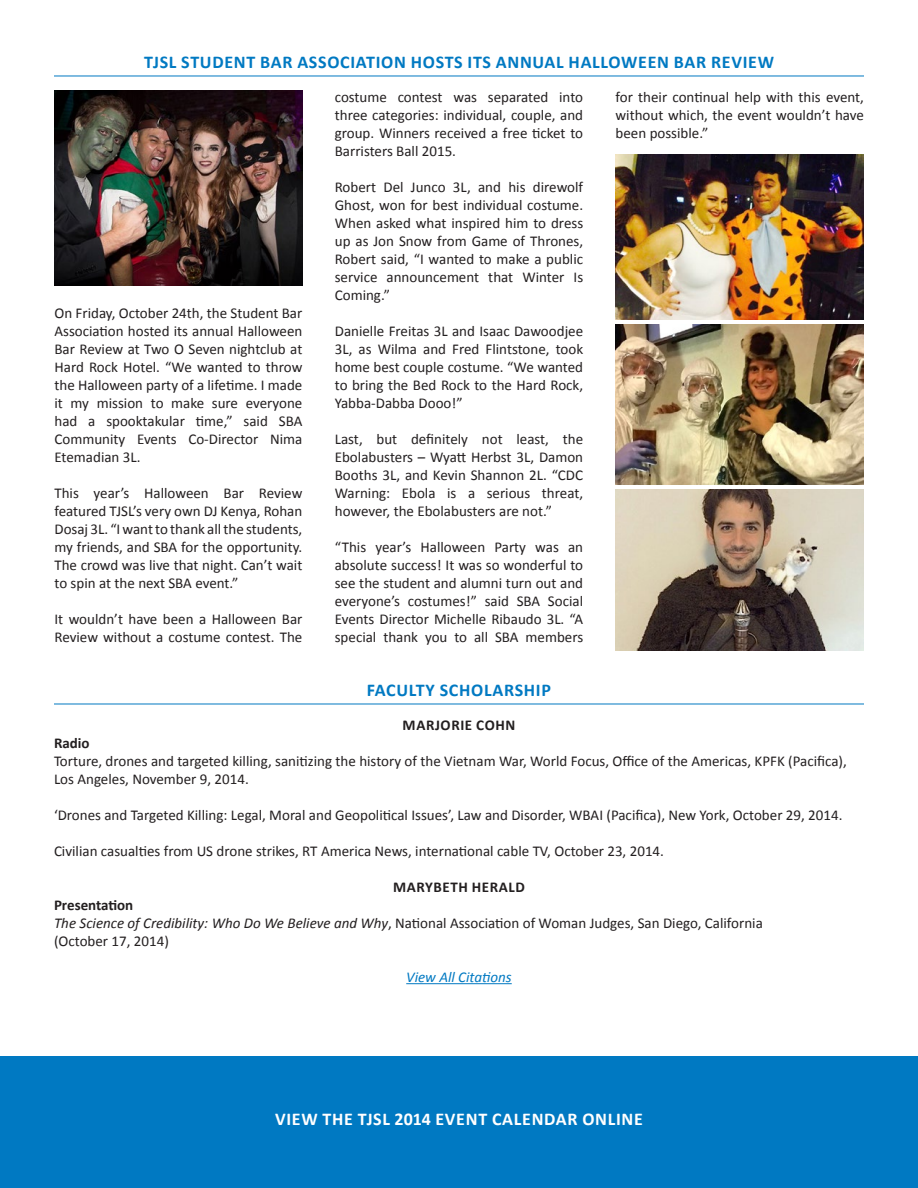
<style>
.page{position:relative;width:918px;height:1188px;background:#fff}
.page>*{position:absolute;margin:0;border:0;box-sizing:border-box;transform-origin:0 0}
.Header_Text{font:700 18px "Calibri";letter-spacing:.04em;color:#0079c2}
.Header_Text-2{font:700 18px "Calibri";letter-spacing:.04em;color:#fff}
.Body_Text{font:15px/18px "Calibri";color:#231f20;text-align:justify}
.Body_Text-2{font:700 15px "Calibri";letter-spacing:.04em;color:#231f20}
.Body_Text-3{font:italic 15px "Calibri";color:#0079c2}
.Body_Text-4{font:700 15px "Calibri";color:#231f20}
.s1{font-weight:700}
.s2{font-style:italic}
</style>
<div class="page">
<div style="left:0;top:1056px;width:918px;height:132px;background:#0079c2"></div>
<hr style="left:406px;top:983px;width:106px;height:1px;background:#0079c2">
<hr style="left:54px;top:704px;width:810px;height:1px;background:#0079c2">
<hr style="left:54px;top:76px;width:810px;height:1px;background:#0079c2">
<img style="left:54px;top:91px;width:248px;height:194px">
<img style="left:616px;top:489px;width:248px;height:161px">
<img style="left:616px;top:324px;width:248px;height:161px">
<img style="left:616px;top:154px;width:248px;height:166px">
<p class="Header_Text" style="left:144px;top:49px;width:631px">TJSL STUDENT BAR ASSOCIATION HOSTS ITS ANNUAL HALLOWEEN BAR REVIEW</p>
<p class="Body_Text" style="left:54px;top:304px;width:249px">On Friday, October 24th, the Student Bar Association hosted its annual Halloween Bar Review at Two O Seven nightclub at Hard Rock Hotel. “We wanted to throw the Halloween party of a lifetime. I made it my mission to make sure everyone had a spooktakular time,” said SBA Community Events Co-Director Nima Etemadian 3L.</p>
<p class="Body_Text" style="left:54px;top:484px;width:249px">This year’s Halloween Bar Review featured TJSL’s very own DJ Kenya, Rohan Dosaj 3L. “I want to thank all the students, my friends, and SBA for the opportunity.<br>The crowd was live that night. Can’t wait to spin at the next SBA event.”</p>
<p class="Body_Text" style="left:54px;top:610px;width:249px">It wouldn’t have been a Halloween Bar<br>Review without a costume contest. The</p>
<p class="Body_Text" style="left:335px;top:87px;width:250px">costume contest was separated into three categories: individual, couple, and group. Winners received a free ticket to Barristers Ball 2015.</p>
<p class="Body_Text" style="left:335px;top:177px;width:250px">Robert Del Junco 3L, and his direwolf Ghost, won for best individual costume.<br>When asked what inspired him to dress up as Jon Snow from Game of Thrones, Robert said, “I wanted to make a public service announcement that Winter Is Coming.”</p>
<p class="Body_Text" style="left:335px;top:321px;width:250px">Danielle Freitas 3L and Isaac Dawoodjee 3L, as Wilma and Fred Flintstone, took home best couple costume. “We wanted to bring the Bed Rock to the Hard Rock, Yabba-Dabba Dooo!”</p>
<p class="Body_Text" style="left:335px;top:429px;width:250px">Last, but definitely not least, the Ebolabusters – Wyatt Herbst 3L, Damon Booths 3L, and Kevin Shannon 2L. “CDC Warning: Ebola is a serious threat, however, the Ebolabusters are not.”</p>
<p class="Body_Text" style="left:335px;top:537px;width:250px">“This year’s Halloween Party was an absolute success! It was so wonderful to see the student and alumni turn out and everyone’s costumes!” said SBA Social Events Director Michelle Ribaudo 3L. “A special thank you to all SBA members</p>
<p class="Header_Text" style="left:367px;top:677px;width:186px">FACULTY SCHOLARSHIP</p>
<p class="Body_Text" style="left:616px;top:87px;width:250px">for their continual help with this event, without which, the event wouldn’t have been possible.”</p>
<p class="Body_Text-2" style="left:403px;top:714px;width:114px">MARJORIE COHN</p>
<p class="Body_Text" style="left:54px;top:734px;width:794px;text-align:left"><span class="s1">Radio<br></span>Torture, drones and targeted killing, sanitizing the history of the Vietnam War, World Focus, Office of the Americas, KPFK (Pacifica),<br>Los Angeles, November 9, 2014.</p>
<p class="Body_Text" style="left:54px;top:806px;width:790px">‘Drones and Targeted Killing: Legal, Moral and Geopolitical Issues’, Law and Disorder, WBAI (Pacifica), New York, October 29, 2014.</p>
<p class="Body_Text" style="left:54px;top:842px;width:612px">Civilian casualties from US drone strikes, RT America News, international cable TV, October 23, 2014.</p>
<p class="Body_Text-2" style="left:393px;top:876px;width:133px">MARYBETH HERALD</p>
<p class="Body_Text-4" style="left:54px;top:894px;width:81px">Presentation</p>
<p class="Body_Text" style="left:54px;top:914px;width:710px"><span class="s2">The Science of Credibility: Who Do We Believe and Why</span>, National Association of Woman Judges, San Diego, California</p>
<p class="Body_Text" style="left:54px;top:932px;width:116px">(October 17, 2014)</p>
<p class="Body_Text-3" style="left:406px;top:967px;width:107px">View All Citations</p>
<p class="Header_Text-2" style="left:275px;top:1107px;width:369px">VIEW THE TJSL 2014 EVENT CALENDAR ONLINE</p>
</div>
